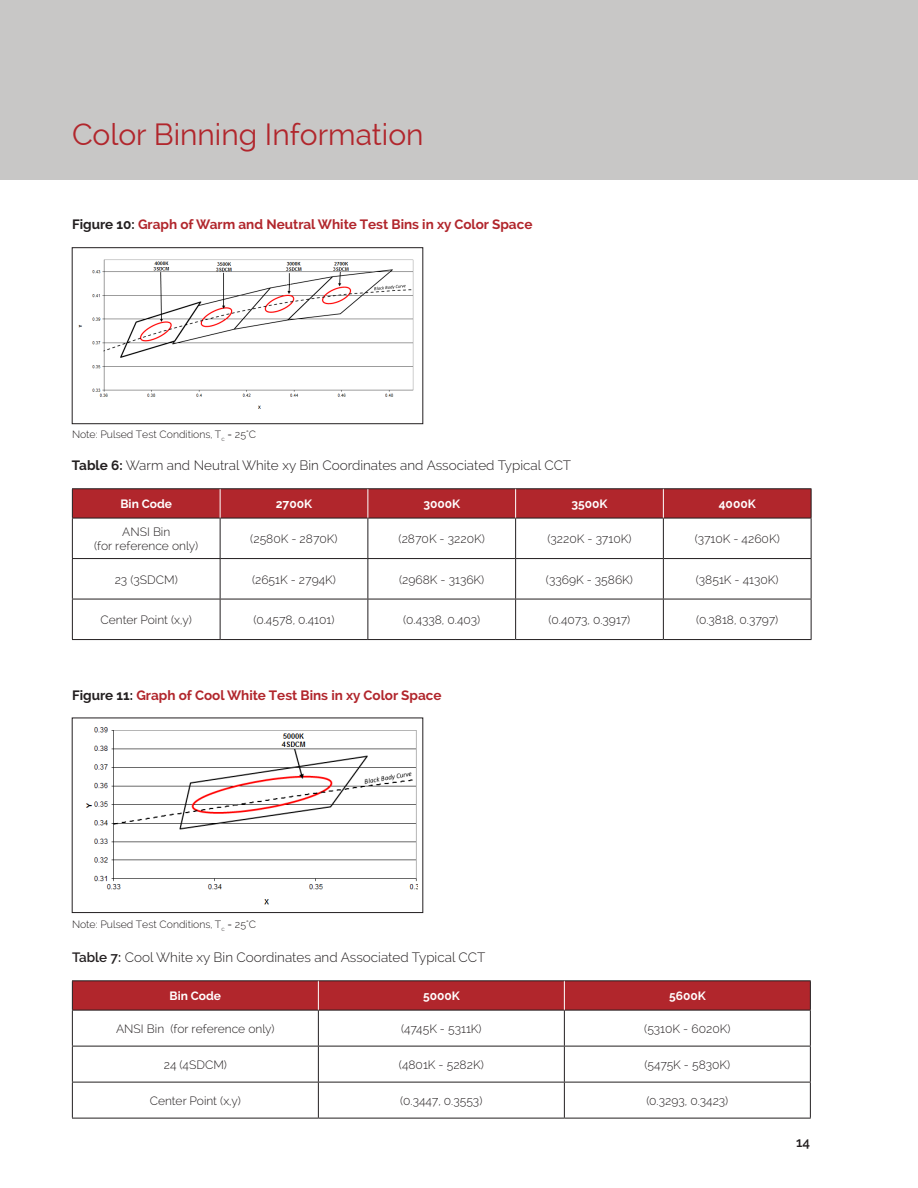
<style>
.page{position:relative;width:918px;height:1188px;background:#fff}
.page>*{position:absolute;margin:0;border:0;box-sizing:border-box;transform-origin:0 0}
.t1{font:30px "Raleway";color:#b1262c}
.t2{font:300 13.5px "Raleway";color:#231f20}
.t3{font:700 13.5px "Raleway";color:#b1262c}
.t4{font:600 13.5px "Raleway";color:#231f20}
.t5{font:300 12px/14.4px "Raleway";color:#231f20;text-align:center}
.t6{font:700 12px "Raleway";color:#fff}
.t7{font:300 10.5px "Raleway";color:#231f20}
.s1{color:#231f20}
.s2{font-weight:700}
.s3{font-weight:600}
</style>
<div class="page">
<div style="left:0;top:0;width:918px;height:180px;background:#c8c7c6"></div>
<div style="left:72px;top:247px;width:351px;height:177px;border:1px solid #231f20"></div>
<img style="left:78px;top:259px;width:336px;height:150px">
<div style="left:72px;top:718px;width:351px;height:195px;border:1px solid #231f20"></div>
<img style="left:86px;top:727px;width:332px;height:178px">
<hr style="left:72px;top:488px;width:148px;height:1px;background:#231f20">
<hr style="left:220px;top:488px;width:148px;height:1px;background:#231f20">
<hr style="left:368px;top:488px;width:148px;height:1px;background:#231f20">
<hr style="left:516px;top:488px;width:147px;height:1px;background:#231f20">
<hr style="left:663px;top:488px;width:149px;height:1px;background:#231f20">
<hr style="left:72px;top:518px;width:148px;height:1px;background:#231f20">
<hr style="left:72px;top:518px;width:1px;height:40px;background:#231f20">
<hr style="left:220px;top:518px;width:148px;height:1px;background:#231f20">
<hr style="left:220px;top:518px;width:1px;height:40px;background:#231f20">
<hr style="left:368px;top:518px;width:148px;height:1px;background:#231f20">
<hr style="left:368px;top:518px;width:1px;height:40px;background:#231f20">
<hr style="left:516px;top:518px;width:147px;height:1px;background:#231f20">
<hr style="left:515px;top:518px;width:1px;height:40px;background:#231f20">
<hr style="left:663px;top:518px;width:149px;height:1px;background:#231f20">
<hr style="left:663px;top:518px;width:1px;height:40px;background:#231f20">
<hr style="left:811px;top:518px;width:1px;height:40px;background:#231f20">
<hr style="left:72px;top:558px;width:148px;height:1px;background:#231f20">
<hr style="left:72px;top:559px;width:1px;height:40px;background:#231f20">
<hr style="left:220px;top:558px;width:148px;height:1px;background:#231f20">
<hr style="left:220px;top:559px;width:1px;height:40px;background:#231f20">
<hr style="left:368px;top:558px;width:148px;height:1px;background:#231f20">
<hr style="left:368px;top:559px;width:1px;height:40px;background:#231f20">
<hr style="left:516px;top:558px;width:147px;height:1px;background:#231f20">
<hr style="left:515px;top:559px;width:1px;height:40px;background:#231f20">
<hr style="left:663px;top:558px;width:149px;height:1px;background:#231f20">
<hr style="left:663px;top:559px;width:1px;height:40px;background:#231f20">
<hr style="left:811px;top:559px;width:1px;height:40px;background:#231f20">
<hr style="left:72px;top:599px;width:148px;height:1px;background:#231f20">
<hr style="left:72px;top:599px;width:1px;height:40px;background:#231f20">
<hr style="left:220px;top:599px;width:148px;height:1px;background:#231f20">
<hr style="left:220px;top:599px;width:1px;height:40px;background:#231f20">
<hr style="left:368px;top:599px;width:148px;height:1px;background:#231f20">
<hr style="left:368px;top:599px;width:1px;height:40px;background:#231f20">
<hr style="left:516px;top:599px;width:147px;height:1px;background:#231f20">
<hr style="left:515px;top:599px;width:1px;height:40px;background:#231f20">
<hr style="left:663px;top:599px;width:149px;height:1px;background:#231f20">
<hr style="left:663px;top:599px;width:1px;height:40px;background:#231f20">
<hr style="left:811px;top:599px;width:1px;height:40px;background:#231f20">
<hr style="left:72px;top:639px;width:148px;height:1px;background:#231f20">
<hr style="left:220px;top:639px;width:148px;height:1px;background:#231f20">
<hr style="left:368px;top:639px;width:148px;height:1px;background:#231f20">
<hr style="left:516px;top:639px;width:147px;height:1px;background:#231f20">
<hr style="left:663px;top:639px;width:149px;height:1px;background:#231f20">
<svg style="left:72px;top:489px;width:740px;height:29px;background:#ad262c"></svg>
<hr style="left:72px;top:980px;width:246px;height:1px;background:#231f20">
<hr style="left:318px;top:980px;width:246px;height:1px;background:#231f20">
<hr style="left:564px;top:980px;width:247px;height:1px;background:#231f20">
<hr style="left:72px;top:1010px;width:246px;height:1px;background:#231f20">
<hr style="left:72px;top:1010px;width:1px;height:36px;background:#231f20">
<hr style="left:318px;top:1010px;width:246px;height:1px;background:#231f20">
<hr style="left:318px;top:1010px;width:1px;height:36px;background:#231f20">
<hr style="left:564px;top:1010px;width:247px;height:1px;background:#231f20">
<hr style="left:564px;top:1010px;width:1px;height:36px;background:#231f20">
<hr style="left:810px;top:1010px;width:1px;height:36px;background:#231f20">
<hr style="left:72px;top:1046px;width:246px;height:1px;background:#231f20">
<hr style="left:72px;top:1046px;width:1px;height:36px;background:#231f20">
<hr style="left:318px;top:1046px;width:246px;height:1px;background:#231f20">
<hr style="left:318px;top:1046px;width:1px;height:36px;background:#231f20">
<hr style="left:564px;top:1046px;width:247px;height:1px;background:#231f20">
<hr style="left:564px;top:1046px;width:1px;height:36px;background:#231f20">
<hr style="left:810px;top:1046px;width:1px;height:36px;background:#231f20">
<hr style="left:72px;top:1082px;width:246px;height:1px;background:#231f20">
<hr style="left:72px;top:1082px;width:1px;height:36px;background:#231f20">
<hr style="left:318px;top:1082px;width:246px;height:1px;background:#231f20">
<hr style="left:318px;top:1082px;width:1px;height:36px;background:#231f20">
<hr style="left:564px;top:1082px;width:247px;height:1px;background:#231f20">
<hr style="left:564px;top:1082px;width:1px;height:36px;background:#231f20">
<hr style="left:810px;top:1082px;width:1px;height:36px;background:#231f20">
<hr style="left:72px;top:1118px;width:246px;height:1px;background:#231f20">
<hr style="left:318px;top:1118px;width:246px;height:1px;background:#231f20">
<hr style="left:564px;top:1118px;width:247px;height:1px;background:#231f20">
<svg style="left:72px;top:981px;width:739px;height:29px;background:#ad262c"></svg>
<h1 class="t1" style="left:72px;top:123px;width:353px">Color Binning Information</h1>
<p class="t3" style="left:72px;top:218px;width:462px"><span class="s1">Figure 10:</span> Graph of Warm and Neutral White Test Bins in xy Color Space</p>
<p class="t7" style="left:72px;top:430px;width:186px">Note: Pulsed Test Conditions, T<sub>c</sub> = 25°C</p>
<p class="t2" style="left:72px;top:461px;width:501px"><span class="s2">Table 6:</span> Warm and Neutral White xy Bin Coordinates and Associated Typical CCT</p>
<p class="t6" style="left:120px;top:498px;width:53px">Bin Code</p>
<p class="t6" style="left:276px;top:498px;width:38px">2700K</p>
<p class="t6" style="left:423px;top:498px;width:38px">3000K</p>
<p class="t6" style="left:572px;top:498px;width:38px">3500K</p>
<p class="t6" style="left:719px;top:498px;width:38px">4000K</p>
<p class="t5" style="left:94px;top:526px;width:106px">ANSI Bin<br>(for reference only)</p>
<p class="t5" style="left:250px;top:533px;width:89px">(2580K - 2870K)</p>
<p class="t5" style="left:399px;top:533px;width:88px">(2870K - 3220K)</p>
<p class="t5" style="left:547px;top:533px;width:86px">(3220K - 3710K)</p>
<p class="t5" style="left:695px;top:533px;width:87px">(3710K - 4260K)</p>
<p class="t5" style="left:115px;top:573px;width:65px">23 (3SDCM)</p>
<p class="t5" style="left:252px;top:573px;width:85px">(2651K - 2794K)</p>
<p class="t5" style="left:399px;top:573px;width:87px">(2968K - 3136K)</p>
<p class="t5" style="left:546px;top:573px;width:89px">(3369K - 3586K)</p>
<p class="t5" style="left:696px;top:573px;width:84px">(3851K - 4130K)</p>
<p class="t5" style="left:101px;top:614px;width:93px">Center Point (x,y)</p>
<p class="t5" style="left:254px;top:614px;width:82px">(0.4578, 0.4101)</p>
<p class="t5" style="left:403px;top:614px;width:79px">(0.4338, 0.403)</p>
<p class="t5" style="left:549px;top:614px;width:83px">(0.4073, 0.3917)</p>
<p class="t5" style="left:696px;top:614px;width:84px">(0.3818, 0.3797)</p>
<p class="t3" style="left:72px;top:689px;width:371px"><span class="s1">Figure 11:</span> Graph of Cool White Test Bins in xy Color Space</p>
<p class="t7" style="left:72px;top:920px;width:186px">Note: Pulsed Test Conditions, T<sub>c</sub> = 25°C</p>
<p class="t2" style="left:72px;top:952px;width:415px"><span class="s3">Table 7:</span> Cool White xy Bin Coordinates and Associated Typical CCT</p>
<p class="t6" style="left:170px;top:991px;width:53px">Bin Code</p>
<p class="t6" style="left:423px;top:991px;width:38px">5000K</p>
<p class="t6" style="left:669px;top:991px;width:38px">5600K</p>
<p class="t5" style="left:116px;top:1023px;width:160px">ANSI Bin (for reference only)</p>
<p class="t5" style="left:401px;top:1023px;width:82px">(4745K - 5311K)</p>
<p class="t5" style="left:644px;top:1023px;width:88px">(5310K - 6020K)</p>
<p class="t5" style="left:164px;top:1059px;width:65px">24 (4SDCM)</p>
<p class="t5" style="left:399px;top:1059px;width:86px">(4801K - 5282K)</p>
<p class="t5" style="left:644px;top:1059px;width:87px">(5475K - 5830K)</p>
<p class="t5" style="left:150px;top:1095px;width:93px">Center Point (x,y)</p>
<p class="t5" style="left:400px;top:1095px;width:84px">(0.3447, 0.3553)</p>
<p class="t5" style="left:646px;top:1095px;width:84px">(0.3293, 0.3423)</p>
<p class="t4" style="left:796px;top:1137px;width:15px">14</p>
</div>
